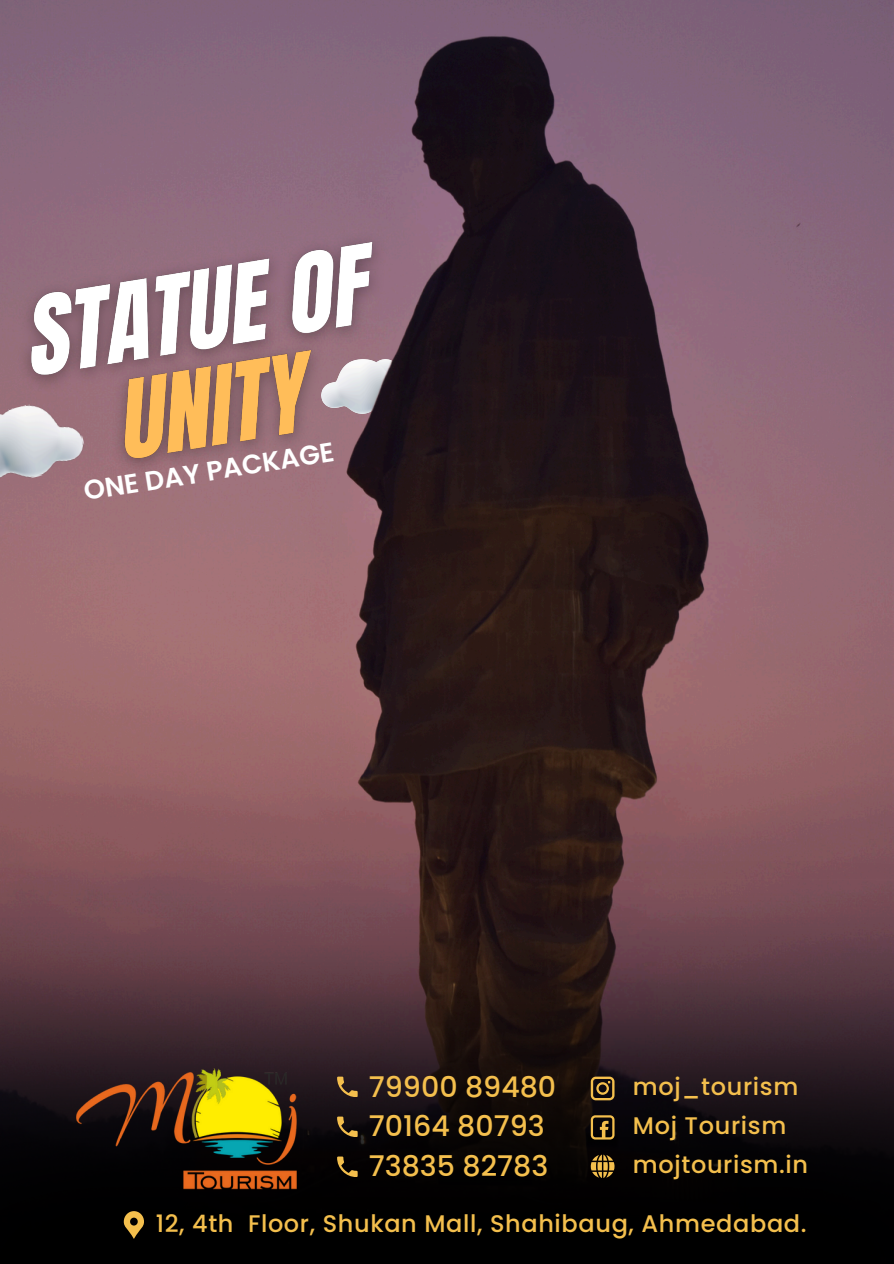
<style>
.page{position:relative;width:894px;height:1264px;background:#fff}
.page>*{position:absolute;margin:0;border:0;box-sizing:border-box;transform-origin:0 0}
.t1{font:500 28.5px/39.3px "Poppins";color:#f4bf4d}
.t2{font:600 27px "Poppins";color:#fff}
.t3{font:500 24px "Poppins";letter-spacing:.025em;color:#f4bf4d}
</style>
<div class="page">
<img style="left:0;top:0;width:893px;height:861px">
<img style="left:343px;top:35px;width:366px;height:826px">
<img style="left:0;top:861px;width:893px;height:402px">
<img style="left:0;top:212px;width:428px;height:295px">
<img style="left:0;top:394px;width:89px;height:98px">
<img style="left:61px;top:1055px;width:250px;height:140px">
<svg style="left:590px;top:1154px;width:24px;height:23px"></svg>
<svg style="left:590px;top:1076px;width:24px;height:24px"></svg>
<svg style="left:590px;top:1115px;width:24px;height:24px"></svg>
<svg style="left:337px;top:1076px;width:20px;height:20px"></svg>
<svg style="left:337px;top:1116px;width:20px;height:20px"></svg>
<svg style="left:337px;top:1156px;width:20px;height:20px"></svg>
<svg style="left:124px;top:1211px;width:20px;height:27px"></svg>
<p class="t2" style="left:81px;top:472px;width:254px;rotate:-9deg">ONE DAY PACKAGE</p>
<p class="t1" style="left:369px;top:1067px;width:189px">79900 89480<br>70164 80793<br>73835 82783</p>
<p class="t3" style="left:156px;top:1207px;width:652px">12, 4th Floor, Shukan Mall, Shahibaug, Ahmedabad.</p>
<p class="t3" style="left:632px;top:1069px;width:167px">moj_tourism</p>
<p class="t3" style="left:632px;top:1108px;width:155px">Moj Tourism</p>
<h2 class="t3" style="left:632px;top:1147px;width:177px">mojtourism.in</h2>
</div>
